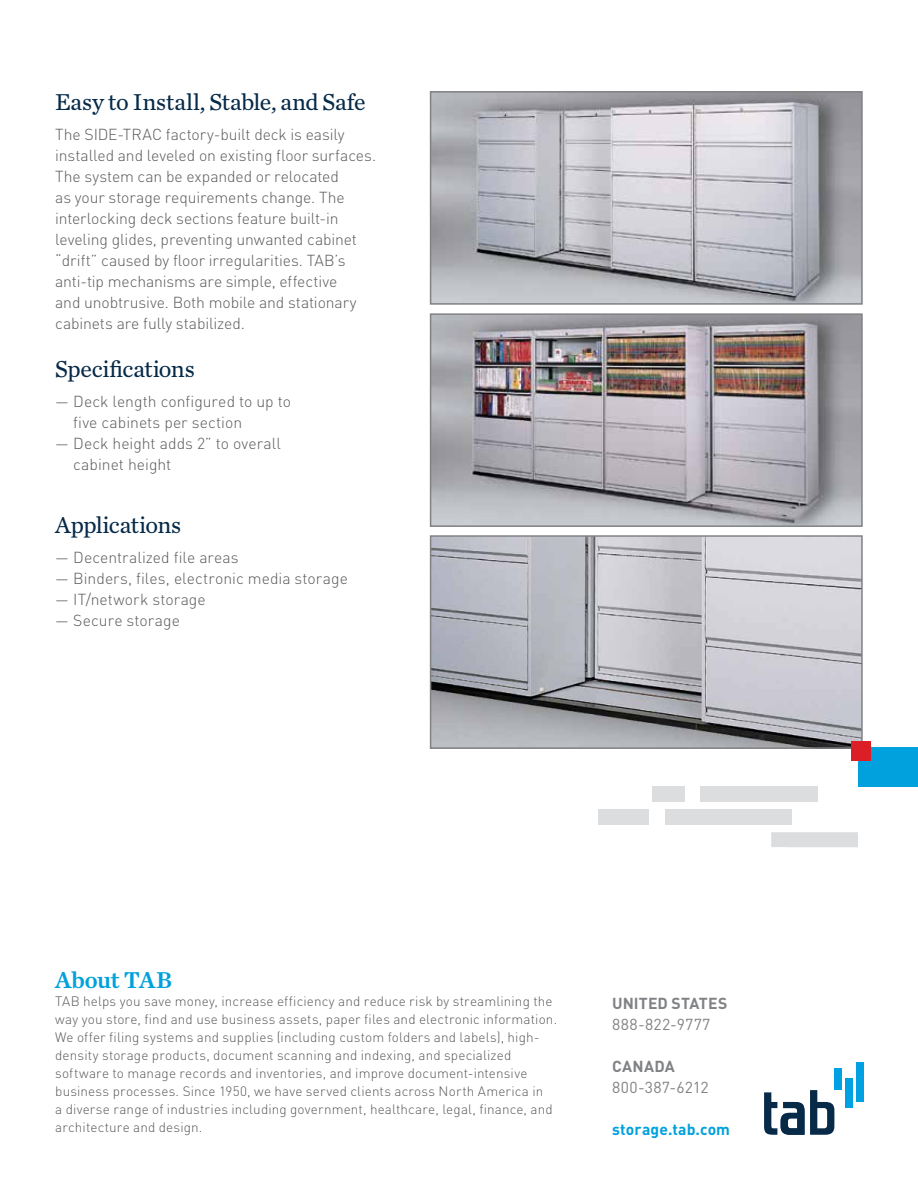
<style>
.page{position:relative;width:918px;height:1188px;background:#fff}
.page>*{position:absolute;margin:0;border:0;box-sizing:border-box;transform-origin:0 0}
.t1{font:24px "Chronicle Text G2";letter-spacing:-.01em;color:#062a48}
.t2{font:24px "Chronicle Text G2 Semi";letter-spacing:-.02em;color:#00a1dc}
.t3{font:300 15.75px/21px "DIN Pro";color:#58595b}
.t4{font:15.75px "DIN Pro";letter-spacing:.02em;color:#808285}
.t5{font:700 15.75px "DIN Pro";letter-spacing:.01em;color:#808285}
.t6{font:700 15.75px "DIN Pro";letter-spacing:.005em;color:#00a1dc}
.t7{font:300 13.5px/18px "DIN Pro";letter-spacing:.01em;color:#58595b}
</style>
<div class="page">
<img style="left:433px;top:538px;width:427px;height:208px">
<div style="left:430px;top:535px;width:433px;height:214px;border:2px solid #808285"></div>
<svg style="left:764px;top:1090px;width:70px;height:45px"></svg>
<div style="left:834px;top:1068px;width:8px;height:22px;background:#00a1e2"></div>
<div style="left:845px;top:1078px;width:8px;height:30px;background:#00a1e2"></div>
<div style="left:856px;top:1062px;width:7px;height:40px;background:#00a1e2"></div>
<div style="left:858px;top:748px;width:60px;height:39px;background:#00a1dc"></div>
<div style="left:652px;top:787px;width:33px;height:15px;background:#dcddde"></div>
<div style="left:701px;top:787px;width:117px;height:15px;background:#dcddde"></div>
<svg style="left:771px;top:832px;width:87px;height:15px"></svg>
<div style="left:598px;top:810px;width:51px;height:15px;background:#dcddde"></div>
<div style="left:665px;top:810px;width:127px;height:15px;background:#dcddde"></div>
<div style="left:851px;top:742px;width:20px;height:19px;background:#dc1f26"></div>
<img style="left:433px;top:94px;width:427px;height:208px">
<div style="left:430px;top:91px;width:433px;height:214px;border:2px solid #808285"></div>
<img style="left:433px;top:316px;width:427px;height:208px">
<div style="left:430px;top:313px;width:433px;height:214px;border:2px solid #808285"></div>
<h1 class="t1" style="left:55px;top:84px;width:312px">Easy to Install, Stable, and Safe</h1>
<p class="t3" style="left:55px;top:123px;width:323px">The SIDE-TRAC factory-built deck is easily installed and leveled on existing floor surfaces.<br>The system can be expanded or relocated<br>as your storage requirements change. The interlocking deck sections feature built-in leveling glides, preventing unwanted cabinet “drift” caused by floor irregularities. TAB’s anti-tip mechanisms are simple, effective<br>and unobtrusive. Both mobile and stationary cabinets are fully stabilized.</p>
<h1 class="t1" style="left:55px;top:351px;width:141px">Specifications</h1>
<p class="t3" style="left:73px;top:390px;width:219px;text-indent:-18px">— Deck length configured to up to five cabinets per section</p>
<p class="t3" style="left:73px;top:432px;width:209px;text-indent:-18px">— Deck height adds 2” to overall cabinet height</p>
<h1 class="t1" style="left:55px;top:507px;width:128px">Applications</h1>
<p class="t3" style="left:55px;top:546px;width:185px">— Decentralized file areas</p>
<p class="t3" style="left:55px;top:567px;width:294px">— Binders, files, electronic media storage</p>
<p class="t3" style="left:55px;top:588px;width:152px">— IT/network storage</p>
<p class="t3" style="left:55px;top:609px;width:126px">— Secure storage</p>
<h1 class="t2" style="left:55px;top:961px;width:118px">About TAB</h1>
<p class="t7" style="left:55px;top:991px;width:504px">TAB helps you save money, increase efficiency and reduce risk by streamlining the way you store, find and use business assets, paper files and electronic information.<br>We offer filing systems and supplies (including custom folders and labels), high&shy;density storage products, document scanning and indexing, and specialized software to manage records and inventories, and improve document-intensive business processes. Since 1950, we have served clients across North America in<br>a diverse range of industries including government, healthcare, legal, finance, and architecture and design.</p>
<p class="t5" style="left:612px;top:990px;width:117px">UNITED STATES</p>
<p class="t4" style="left:612px;top:1012px;width:100px">888-822-9777</p>
<p class="t5" style="left:612px;top:1053px;width:64px">CANADA</p>
<p class="t4" style="left:612px;top:1075px;width:98px">800-387-6212</p>
<p class="t6" style="left:612px;top:1116px;width:119px">storage.tab.com</p>
</div>
